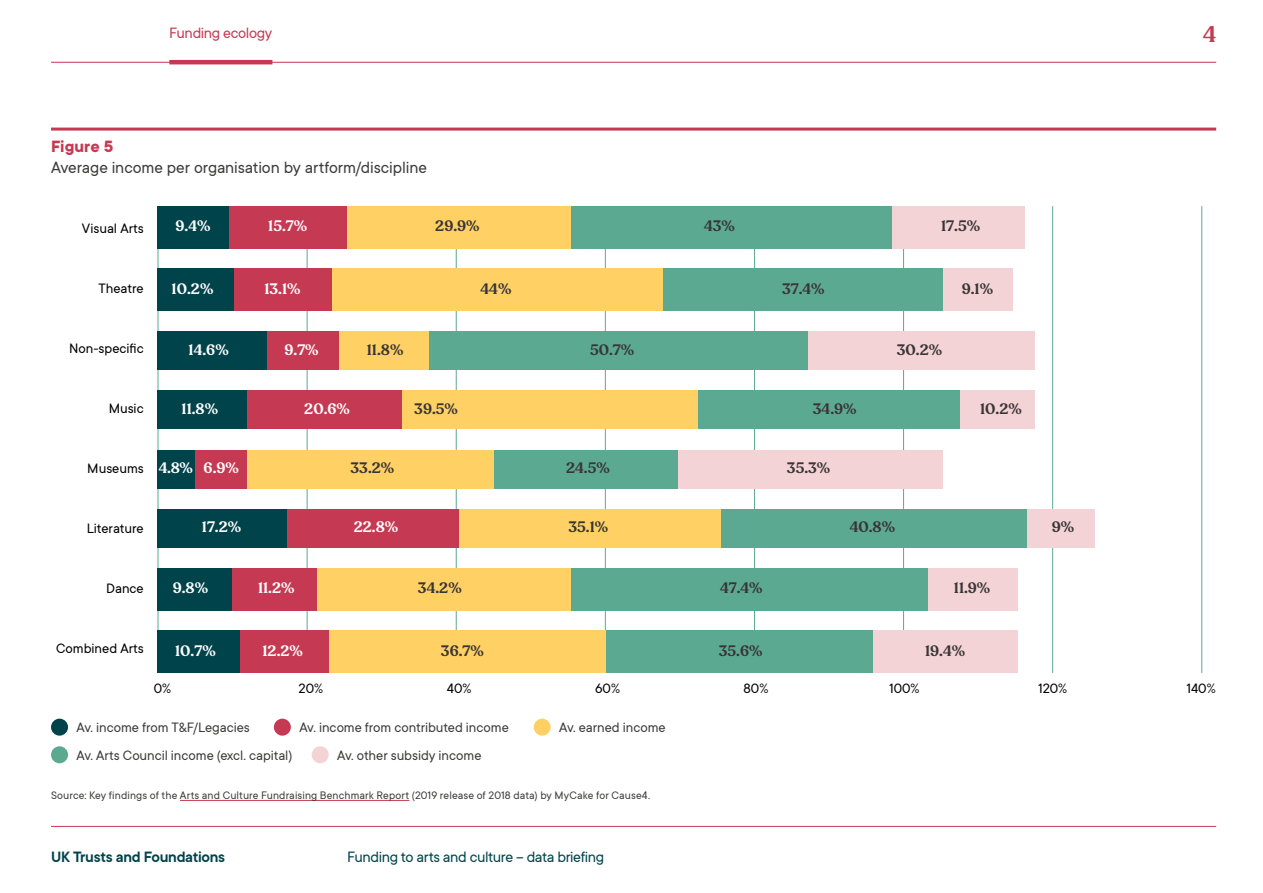
<style>
.page{position:relative;width:1263px;height:893px;background:#fff}
.page>*{position:absolute;margin:0;border:0;box-sizing:border-box;transform-origin:0 0}
.t1{font:600 22.5px "Recoleta Alt";color:#c63952}
.Body_12_14pt__4mm_sp{font:18px "TT Commons";letter-spacing:-.005em;color:#3c3c3b}
.Figure_heading_12_14{font:700 18px "TT Commons";color:#c63952}
.t2{font:16.5px "TT Commons";letter-spacing:-.025em;color:#00434b}
.t3{font:600 16.5px "TT Commons";letter-spacing:-.015em;color:#00434b}
.t4{font:16.5px "TT Commons";letter-spacing:-.02em;color:#c63952}
.Chart_legend_10_12pt{font:15px "TT Commons";letter-spacing:-.005em;color:#3c3c3b}
.t5{font:600 15px "Recoleta Alt";color:#393536}
.t6{font:15px "TT Commons";color:#000}
.t7{font:600 15px "Recoleta Alt";color:#fff}
.Body_12_14pt__4mm_sp-2{font:12px "TT Commons";letter-spacing:.01em;color:#3c3c3b}
</style>
<div class="page">
<hr style="left:51px;top:826px;width:1165px;height:1px;background:#c63952">
<hr style="left:51px;top:62px;width:1165px;height:1px;background:#c63952">
<hr style="left:51px;top:128px;width:1165px;height:3px;background:#c63952">
<hr style="left:180px;top:800px;width:229px;height:1px;background:#c63952">
<hr style="left:1201px;top:206px;width:1px;height:467px;background:#5ca992">
<hr style="left:158px;top:206px;width:1px;height:467px;background:#5ca992">
<hr style="left:307px;top:206px;width:1px;height:467px;background:#5ca992">
<hr style="left:456px;top:206px;width:1px;height:467px;background:#5ca992">
<hr style="left:605px;top:206px;width:1px;height:467px;background:#5ca992">
<hr style="left:754px;top:206px;width:1px;height:467px;background:#5ca992">
<hr style="left:903px;top:206px;width:1px;height:467px;background:#5ca992">
<hr style="left:1052px;top:206px;width:1px;height:467px;background:#5ca992">
<div style="left:157px;top:630px;width:83px;height:43px;background:#00434b"></div>
<div style="left:240px;top:630px;width:89px;height:43px;background:#c63952"></div>
<div style="left:329px;top:630px;width:277px;height:43px;background:#ffd164"></div>
<div style="left:606px;top:630px;width:267px;height:43px;background:#5ca992"></div>
<div style="left:873px;top:630px;width:144px;height:43px;background:#f3d3d5"></div>
<div style="left:157px;top:568px;width:75px;height:42px;background:#00434b"></div>
<div style="left:232px;top:568px;width:85px;height:42px;background:#c63952"></div>
<div style="left:317px;top:568px;width:254px;height:42px;background:#ffd164"></div>
<div style="left:571px;top:568px;width:357px;height:42px;background:#5ca992"></div>
<div style="left:928px;top:568px;width:89px;height:42px;background:#f3d3d5"></div>
<div style="left:157px;top:509px;width:130px;height:39px;background:#00434b"></div>
<div style="left:287px;top:509px;width:172px;height:39px;background:#c63952"></div>
<div style="left:459px;top:509px;width:262px;height:39px;background:#ffd164"></div>
<div style="left:721px;top:509px;width:306px;height:39px;background:#5ca992"></div>
<div style="left:1027px;top:509px;width:68px;height:39px;background:#f3d3d5"></div>
<div style="left:157px;top:450px;width:38px;height:38px;background:#00434b"></div>
<div style="left:195px;top:450px;width:52px;height:38px;background:#c63952"></div>
<div style="left:247px;top:450px;width:247px;height:38px;background:#ffd164"></div>
<div style="left:494px;top:450px;width:184px;height:38px;background:#5ca992"></div>
<div style="left:678px;top:450px;width:265px;height:38px;background:#f3d3d5"></div>
<div style="left:157px;top:390px;width:90px;height:39px;background:#00434b"></div>
<div style="left:247px;top:390px;width:155px;height:39px;background:#c63952"></div>
<div style="left:402px;top:390px;width:296px;height:39px;background:#ffd164"></div>
<div style="left:698px;top:390px;width:262px;height:39px;background:#5ca992"></div>
<div style="left:960px;top:390px;width:75px;height:39px;background:#f3d3d5"></div>
<div style="left:157px;top:331px;width:110px;height:39px;background:#00434b"></div>
<div style="left:267px;top:331px;width:72px;height:39px;background:#c63952"></div>
<div style="left:339px;top:331px;width:90px;height:39px;background:#ffd164"></div>
<div style="left:429px;top:331px;width:379px;height:39px;background:#5ca992"></div>
<div style="left:808px;top:331px;width:227px;height:39px;background:#f3d3d5"></div>
<div style="left:157px;top:269px;width:78px;height:42px;background:#00434b"></div>
<div style="left:235px;top:269px;width:97px;height:42px;background:#c63952"></div>
<div style="left:332px;top:269px;width:331px;height:42px;background:#ffd164"></div>
<div style="left:663px;top:269px;width:280px;height:42px;background:#5ca992"></div>
<div style="left:943px;top:269px;width:69px;height:42px;background:#f3d3d5"></div>
<div style="left:157px;top:206px;width:73px;height:43px;background:#00434b"></div>
<div style="left:230px;top:206px;width:117px;height:43px;background:#c63952"></div>
<div style="left:347px;top:206px;width:224px;height:43px;background:#ffd164"></div>
<div style="left:571px;top:206px;width:322px;height:43px;background:#5ca992"></div>
<div style="left:893px;top:206px;width:132px;height:43px;background:#f3d3d5"></div>
<div style="left:51px;top:719px;width:17px;height:17px;background:#00434b;border-radius:50%"></div>
<div style="left:51px;top:746px;width:17px;height:17px;background:#5ca992;border-radius:50%"></div>
<div style="left:274px;top:719px;width:17px;height:17px;background:#c63952;border-radius:50%"></div>
<div style="left:312px;top:746px;width:17px;height:17px;background:#f3d3d5;border-radius:50%"></div>
<div style="left:534px;top:719px;width:17px;height:17px;background:#ffd164;border-radius:50%"></div>
<hr style="left:169px;top:60px;width:103px;height:4px;background:#c63952">
<p class="t4" style="left:169px;top:24px;width:105px">Funding ecology</p>
<p class="Figure_heading_12_14" style="left:51px;top:136px;width:64px">Figure 5</p>
<p class="Body_12_14pt__4mm_sp" style="left:51px;top:158px;width:377px">Average income per organisation by artform/discipline</p>
<p class="t6" style="left:82px;top:221px;width:63px">Visual Arts</p>
<p class="t7" style="left:176px;top:217px;width:36px">9.4%</p>
<p class="t7" style="left:268px;top:217px;width:40px">15.7%</p>
<p class="t5" style="left:435px;top:217px;width:46px">29.9%</p>
<p class="t5" style="left:704px;top:217px;width:32px">43%</p>
<p class="t5" style="left:941px;top:217px;width:40px">17.5%</p>
<p class="t6" style="left:98px;top:281px;width:47px">Theatre</p>
<p class="t7" style="left:172px;top:279px;width:43px">10.2%</p>
<p class="t7" style="left:264px;top:279px;width:38px">13.1%</p>
<p class="t5" style="left:481px;top:279px;width:32px">44%</p>
<p class="t5" style="left:782px;top:279px;width:44px">37.4%</p>
<p class="t5" style="left:962px;top:279px;width:33px">9.1%</p>
<p class="t6" style="left:69px;top:341px;width:76px">Non-specific</p>
<p class="t6" style="left:109px;top:401px;width:37px">Music</p>
<p class="t7" style="left:189px;top:340px;width:42px">14.6%</p>
<p class="t7" style="left:284px;top:340px;width:36px">9.7%</p>
<p class="t5" style="left:367px;top:340px;width:38px">11.8%</p>
<p class="t5" style="left:590px;top:340px;width:46px">50.7%</p>
<p class="t5" style="left:897px;top:340px;width:47px">30.2%</p>
<p class="t7" style="left:182px;top:399px;width:38px">11.8%</p>
<p class="t7" style="left:304px;top:399px;width:47px">20.6%</p>
<p class="t5" style="left:414px;top:399px;width:45px">39.5%</p>
<p class="t5" style="left:813px;top:399px;width:45px">34.9%</p>
<p class="t5" style="left:980px;top:399px;width:43px">10.2%</p>
<p class="t6" style="left:87px;top:461px;width:58px">Museums</p>
<p class="t7" style="left:159px;top:459px;width:82px">4.8% 6.9%</p>
<p class="t5" style="left:351px;top:459px;width:45px">33.2%</p>
<p class="t5" style="left:566px;top:459px;width:45px">24.5%</p>
<p class="t5" style="left:787px;top:459px;width:45px">35.3%</p>
<p class="t6" style="left:87px;top:521px;width:59px">Literature</p>
<p class="t7" style="left:202px;top:518px;width:41px">17.2%</p>
<p class="t7" style="left:354px;top:518px;width:46px">22.8%</p>
<p class="t5" style="left:568px;top:518px;width:41px">35.1%</p>
<p class="t5" style="left:850px;top:518px;width:47px">40.8%</p>
<p class="t5" style="left:1052px;top:518px;width:24px">9%</p>
<p class="t6" style="left:106px;top:581px;width:39px">Dance</p>
<p class="t7" style="left:173px;top:578px;width:37px">9.8%</p>
<p class="t7" style="left:258px;top:578px;width:38px">11.2%</p>
<p class="t5" style="left:418px;top:578px;width:45px">34.2%</p>
<p class="t5" style="left:720px;top:578px;width:44px">47.4%</p>
<p class="t5" style="left:954px;top:578px;width:38px">11.9%</p>
<p class="t6" style="left:56px;top:641px;width:89px">Combined Arts</p>
<p class="t7" style="left:175px;top:641px;width:42px">10.7%</p>
<p class="t7" style="left:263px;top:641px;width:42px">12.2%</p>
<p class="t5" style="left:441px;top:641px;width:45px">36.7%</p>
<p class="t5" style="left:719px;top:641px;width:45px">35.6%</p>
<p class="t5" style="left:925px;top:641px;width:42px">19.4%</p>
<h1 class="t1" style="left:1203px;top:20px;width:15px">4</h1>
<p class="t6" style="left:154px;top:680px;width:19px">0%</p>
<p class="t6" style="left:299px;top:680px;width:26px">20%</p>
<p class="t6" style="left:447px;top:680px;width:26px">40%</p>
<p class="t6" style="left:595px;top:680px;width:26px">60%</p>
<p class="t6" style="left:743px;top:680px;width:26px">80%</p>
<p class="t6" style="left:889px;top:680px;width:32px">100%</p>
<p class="t6" style="left:1038px;top:680px;width:31px">120%</p>
<p class="t6" style="left:1186px;top:680px;width:31px">140%</p>
<p class="Chart_legend_10_12pt" style="left:77px;top:720px;width:175px">Av. income from T&amp;F/Legacies</p>
<p class="Chart_legend_10_12pt" style="left:77px;top:747px;width:217px">Av. Arts Council income (excl. capital)</p>
<p class="Chart_legend_10_12pt" style="left:299px;top:720px;width:211px">Av. income from contributed income</p>
<p class="Chart_legend_10_12pt" style="left:337px;top:747px;width:146px">Av. other subsidy income</p>
<p class="Chart_legend_10_12pt" style="left:559px;top:720px;width:108px">Av. earned income</p>
<p class="Body_12_14pt__4mm_sp-2" style="left:51px;top:789px;width:601px">Source: Key findings of the Arts and Culture Fundraising Benchmark Report (2019 release of 2018 data) by MyCake for Cause4.</p>
<p class="t3" style="left:51px;top:848px;width:176px">UK Trusts and Foundations</p>
<p class="t2" style="left:347px;top:848px;width:259px">Funding to arts and culture – data briefing</p>
</div>
